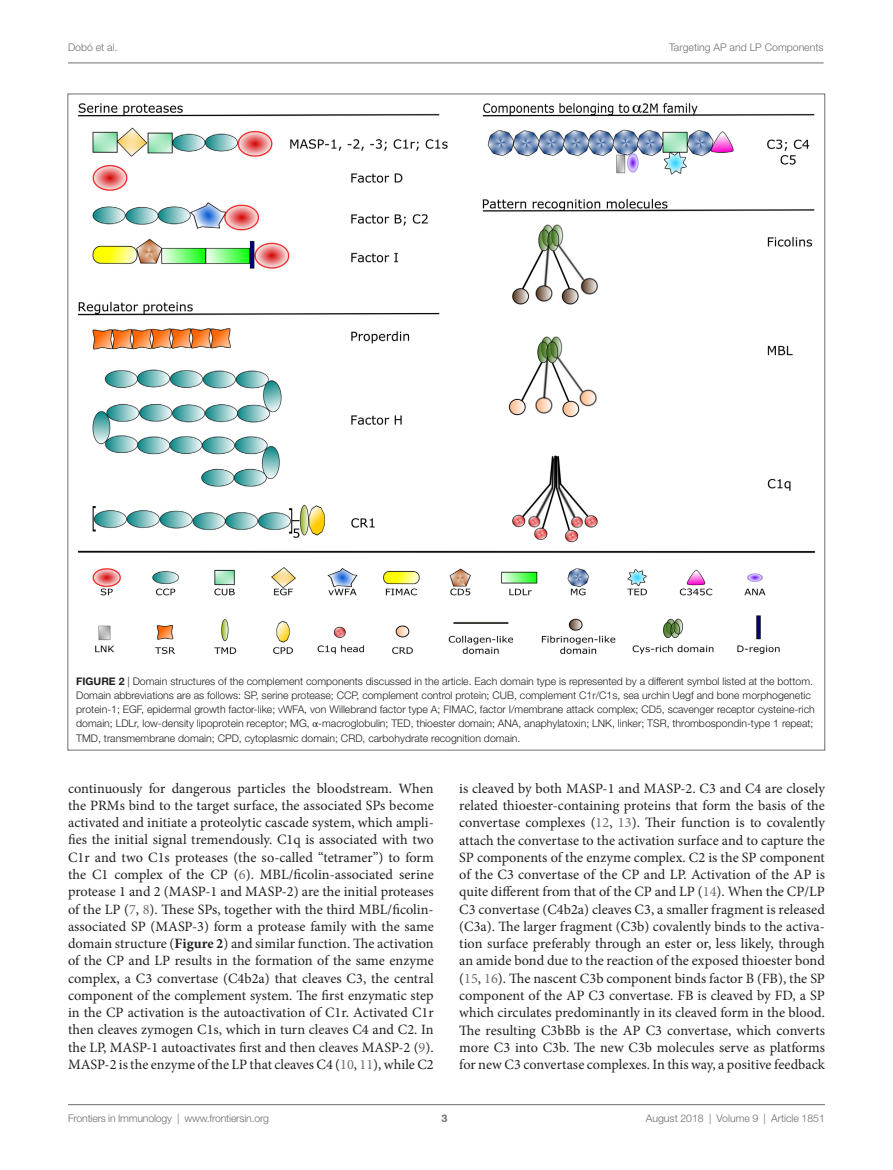
<style>
.page{position:relative;width:893px;height:1170px;background:#fff}
.page>*{position:absolute;margin:0;border:0;box-sizing:border-box;transform-origin:0 0}
.t1{font:14.25px/17.2px "Minion Pro";letter-spacing:.005em;color:#231f20;text-align:justify}
.t2{font:300 10.5px/14.2px "Helvetica Neue LT Std";color:#231f20}
.t3{font:300 10.5px "Helvetica Neue LT Std";color:#6c6d70}
.t4{font:700 10.5px "Helvetica Neue LT Std";color:#6c6d70}
.s1{font-weight:700}
.s2{font-family:"STIX General";font-weight:400}
.s3{color:#6c6d70}
</style>
<div class="page">
<img style="left:78px;top:103px;width:737px;height:551px">
<hr style="left:68px;top:1104px;width:757px;height:1px;background:#6c6d70">
<hr style="left:68px;top:63px;width:755px;height:1px;background:#6c6d70">
<p class="t3" style="left:68px;top:41px;width:51px">Dobó et al.</p>
<p class="t3" style="left:669px;top:41px;width:156px">Targeting AP and LP Components</p>
<p class="t2" style="left:76px;top:673px;width:740px"><span class="s1">FIGURE 2</span> | Domain structures of the complement components discussed in the article. Each domain type is represented by a different symbol listed at the bottom.<br>Domain abbreviations are as follows: SP, serine protease; CCP, complement control protein; CUB, complement C1r/C1s, sea urchin Uegf and bone morphogenetic protein-1; EGF, epidermal growth factor-like; vWFA, von Willebrand factor type A; FIMAC, factor I/membrane attack complex; CD5, scavenger receptor cysteine-rich domain; LDLr, low-density lipoprotein receptor; MG, <span class="s2">α</span>-macroglobulin; TED, thioester domain; ANA, anaphylatoxin; LNK, linker; TSR, thrombospondin-type 1 repeat; TMD, transmembrane domain; CPD, cytoplasmic domain; CRD, carbohydrate recognition domain.</p>
<p class="t1" style="left:68px;top:779px;width:367px">continuously for dangerous particles the bloodstream. When the PRMs bind to the target surface, the associated SPs become activated and initiate a proteolytic cascade system, which ampli&shy;fies the initial signal tremendously. C1q is associated with two C1r and two C1s proteases (the so-called “tetramer”) to form the C1 complex of the CP (<span class="s3">6</span>). MBL/ficolin-associated serine protease 1 and 2 (MASP-1 and MASP-2) are the initial proteases of the LP (<span class="s3">7</span>, <span class="s3">8</span>). These SPs, together with the third MBL/ficolin&shy;associated SP (MASP-3) form a protease family with the same domain structure (<span class="s1">Figure 2</span>) and similar function. The activation of the CP and LP results in the formation of the same enzyme complex, a C3 convertase (C4b2a) that cleaves C3, the central component of the complement system. The first enzymatic step in the CP activation is the autoactivation of C1r. Activated C1r then cleaves zymogen C1s, which in turn cleaves C4 and C2. In the LP, MASP-1 autoactivates first and then cleaves MASP-2 (<span class="s3">9</span>).<br>MASP-2 is the enzyme of the LP that cleaves C4 (<span class="s3">10</span>, <span class="s3">11</span>), while C2</p>
<p class="t1" style="left:459px;top:779px;width:367px">is cleaved by both MASP-1 and MASP-2. C3 and C4 are closely related thioester-containing proteins that form the basis of the convertase complexes (<span class="s3">12</span>, <span class="s3">13</span>). Their function is to covalently attach the convertase to the activation surface and to capture the SP components of the enzyme complex. C2 is the SP component of the C3 convertase of the CP and LP. Activation of the AP is quite different from that of the CP and LP (<span class="s3">14</span>). When the CP/LP C3 convertase (C4b2a) cleaves C3, a smaller fragment is released (C3a). The larger fragment (C3b) covalently binds to the activa&shy;tion surface preferably through an ester or, less likely, through an amide bond due to the reaction of the exposed thioester bond (<span class="s3">15</span>, <span class="s3">16</span>). The nascent C3b component binds factor B (FB), the SP component of the AP C3 convertase. FB is cleaved by FD, a SP which circulates predominantly in its cleaved form in the blood.<br>The resulting C3bBb is the AP C3 convertase, which converts more C3 into C3b. The new C3b molecules serve as platforms for new C3 convertase complexes. In this way, a positive feedback</p>
<p class="t3" style="left:68px;top:1111px;width:203px">Frontiers in Immunology | www.frontiersin.org</p>
<p class="t3" style="left:646px;top:1111px;width:181px">August 2018 | Volume 9 | Article 1851</p>
<p class="t4" style="left:441px;top:1111px;width:7px">3</p>
</div>
